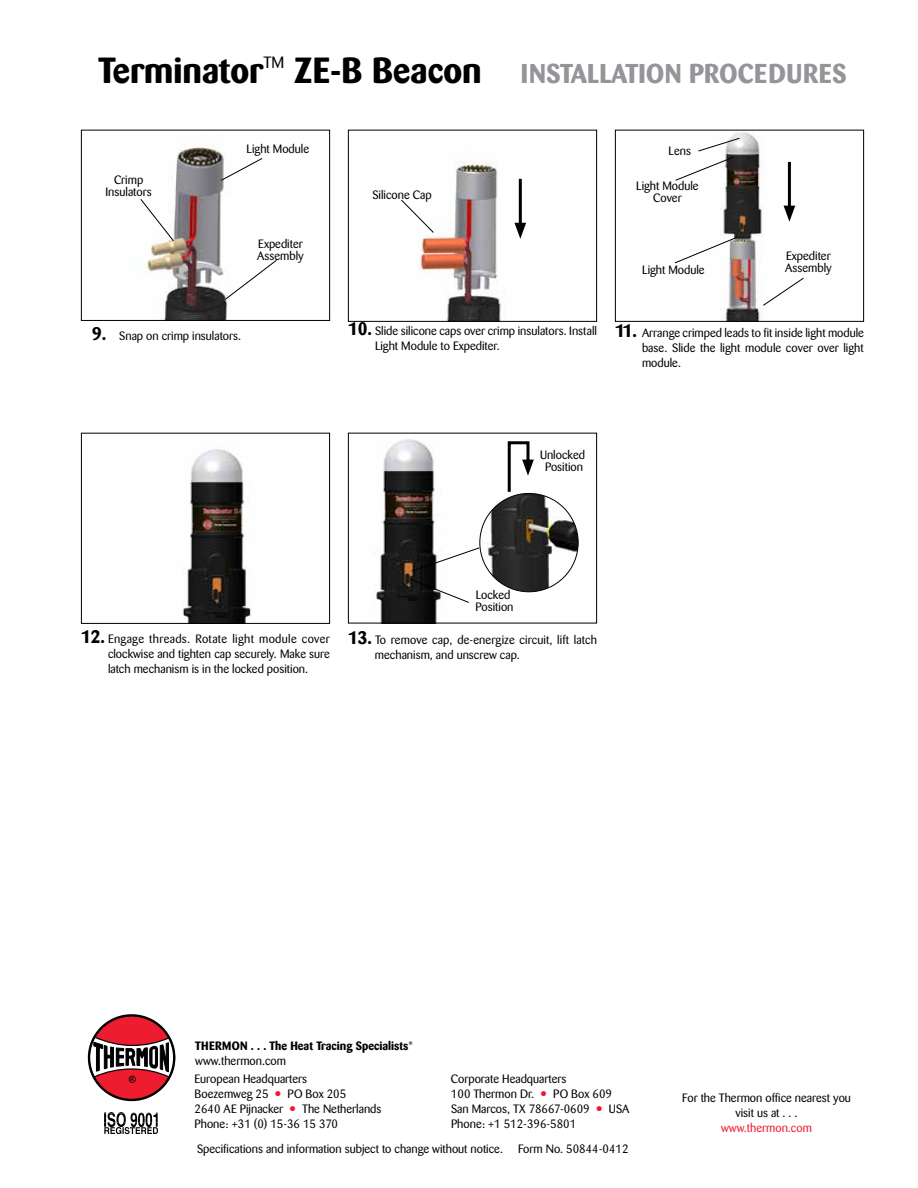
<style>
.page{position:relative;width:918px;height:1188px;background:#fff}
.page>*{position:absolute;margin:0;border:0;box-sizing:border-box;transform-origin:0 0}
.t1{font:700 27px "Barmeno";letter-spacing:.02em;color:#939598}
.t2{font:12px/15px "Barmeno";color:#000}
.t3{font:700 12px "Barmeno";color:#000}
.t4{font:12px "Barmeno";color:#ed1b2f}
.t5{font:700 5.4px "Barmeno";color:#000}
.s1{font-size:36px;color:#000}
.s2{font-weight:700;font-size:18px}
.s3{font-size:21px;color:#ed1b2f}
</style>
<div class="page">
<img style="left:419px;top:153px;width:107px;height:167px">
<div style="left:348px;top:130px;width:249px;height:192px;border:1px solid #000"></div>
<img style="left:373px;top:439px;width:206px;height:182px">
<div style="left:348px;top:433px;width:249px;height:190px;border:1px solid #000"></div>
<svg style="left:506px;top:440px;width:28px;height:55px"></svg>
<img style="left:480px;top:493px;width:98px;height:99px;border-radius:49px">
<img style="left:720px;top:132px;width:76px;height:188px">
<div style="left:615px;top:130px;width:249px;height:192px;border:1px solid #000"></div>
<img style="left:182px;top:449px;width:69px;height:173px">
<div style="left:81px;top:433px;width:249px;height:191px;border:1px solid #000"></div>
<svg style="left:411px;top:547px;width:69px;height:25px"></svg>
<hr style="left:788px;top:162px;width:3px;height:49px;background:#000">
<svg style="left:784px;top:206px;width:11px;height:16px"></svg>
<svg style="left:675px;top:137px;width:65px;height:44px"></svg>
<svg style="left:762px;top:277px;width:42px;height:29px"></svg>
<svg style="left:674px;top:236px;width:64px;height:28px"></svg>
<svg style="left:409px;top:578px;width:61px;height:25px"></svg>
<img style="left:145px;top:136px;width:83px;height:183px">
<div style="left:81px;top:130px;width:249px;height:191px;border:1px solid #000"></div>
<svg style="left:220px;top:157px;width:43px;height:24px"></svg>
<svg style="left:224px;top:259px;width:53px;height:41px"></svg>
<svg style="left:140px;top:198px;width:35px;height:44px"></svg>
<hr style="left:519px;top:179px;width:3px;height:49px;background:#000">
<svg style="left:514px;top:223px;width:12px;height:16px"></svg>
<svg style="left:401px;top:199px;width:33px;height:35px"></svg>
<div style="left:89px;top:1016px;width:85px;height:84px;background:#ed1c2e;border-radius:50%"></div>
<svg style="left:88px;top:1035px;width:88px;height:48px"></svg>
<div style="left:88px;top:1014px;width:87px;height:87px;border:2px solid #000;border-radius:50%"></div>
<svg style="left:104px;top:1112px;width:54px;height:22px"></svg>
<h1 class="t1" style="left:98px;top:57px;width:750px"><span class="s1">Terminator</span><sup>TM</sup> <span class="s1">ZE-B Beacon</span> INSTALLATION PROCEDURES</h1>
<p class="t2" style="left:247px;top:142px;width:64px">Light Module</p>
<p class="t2" style="left:669px;top:144px;width:24px">Lens</p>
<p class="t2" style="left:106px;top:174px;width:48px;line-height:12px;text-align:center">Crimp<br>Insulators</p>
<p class="t2" style="left:372px;top:188px;width:61px">Silicone Cap</p>
<p class="t2" style="left:636px;top:180px;width:64px;line-height:12px;text-align:center">Light Module<br>Cover</p>
<p class="t2" style="left:257px;top:238px;width:48px;line-height:12px">Expediter<br>Assembly</p>
<p class="t2" style="left:786px;top:248px;width:46px">Expediter</p>
<p class="t2" style="left:642px;top:262px;width:64px">Light Module</p>
<p class="t2" style="left:785px;top:260px;width:48px">Assembly</p>
<p class="t2" style="left:92px;top:329px;width:150px"><span class="s2">9.</span> Snap on crimp insulators.</p>
<p class="t2" style="left:375px;top:324px;width:223px;text-indent:-27px"><span class="s2">10.</span> Slide silicone caps over crimp insulators. Install<br>Light Module to Expediter.</p>
<p class="t2" style="left:642px;top:325px;width:224px;text-align:justify;text-indent:-27px"><span class="s2">11.</span> Arrange crimped leads to fit inside light module base. Slide the light module cover over light module.</p>
<p class="t2" style="left:540px;top:448px;width:46px;line-height:12px;text-align:center">Unlocked<br>Position</p>
<p class="t2" style="left:108px;top:631px;width:223px;text-align:justify;text-indent:-27px"><span class="s2">12.</span> Engage threads. Rotate light module cover clockwise and tighten cap securely. Make sure latch mechanism is in the locked position.</p>
<p class="t2" style="left:476px;top:589px;width:40px;line-height:12px">Locked<br>Position</p>
<p class="t2" style="left:375px;top:632px;width:224px;text-indent:-27px"><span class="s2">13.</span> To remove cap, de-energize circuit, lift latch mechanism, and unscrew cap.</p>
<p class="t3" style="left:195px;top:1039px;width:215px">THERMON . . . The Heat Tracing Specialists</p>
<p class="t5" style="left:408px;top:1040px;width:6px">®</p>
<p class="t2" style="left:195px;top:1054px;width:92px">www.thermon.com</p>
<p class="t2" style="left:195px;top:1071px;width:188px">European Headquarters<br>Boezemweg 25 <span class="s3">•</span> PO Box 205<br>2640 AE Pijnacker <span class="s3">•</span> The Netherlands<br>Phone: +31 (0) 15-36 15 370</p>
<p class="t2" style="left:451px;top:1071px;width:180px">Corporate Headquarters<br>100 Thermon Dr. <span class="s3">•</span> PO Box 609<br>San Marcos, TX 78667-0609 <span class="s3">•</span> USA<br>Phone: +1 512-396-5801</p>
<p class="t2" style="left:197px;top:1141px;width:307px">Specifications and information subject to change without notice.</p>
<p class="t2" style="left:518px;top:1141px;width:112px">Form No. 50844-0412</p>
<p class="t2" style="left:682px;top:1090px;width:170px;text-align:center">For the Thermon office nearest you visit us at . . .</p>
<p class="t4" style="left:721px;top:1121px;width:92px">www.thermon.com</p>
</div>
